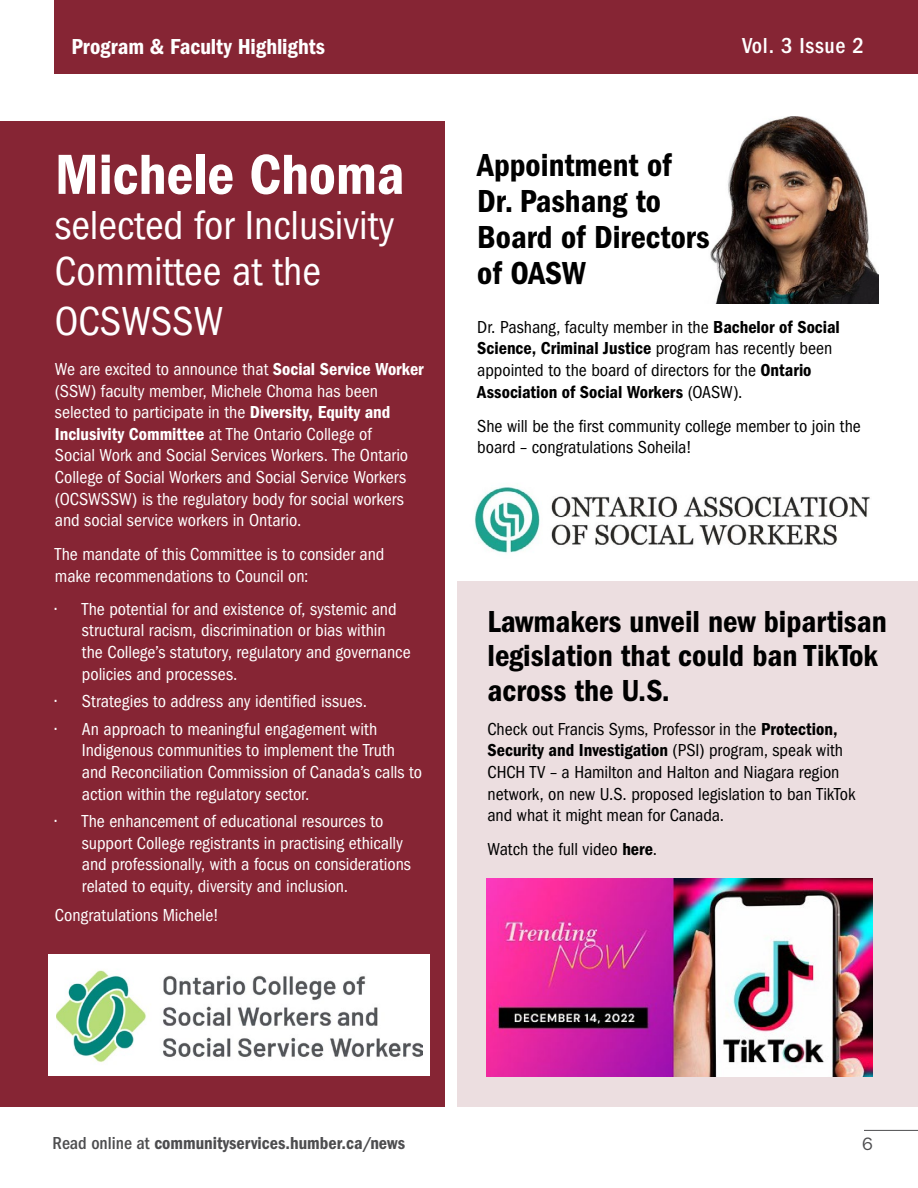
<style>
.page{position:relative;width:918px;height:1188px;background:#fff}
.page>*{position:absolute;margin:0;border:0;box-sizing:border-box;transform-origin:0 0}
.Body_copy_-_p{font:58.5px "ITC Franklin Gothic Std Dm Cd";color:#fff}
.Body_copy_-_p-2{font:condensed 42px/48px "ITC Franklin Gothic Std";color:#fff}
.Body_copy_-_p-3{font:33px/36px "ITC Franklin Gothic Std Dm Cd";color:#000}
.Body_copy_-_p-4{font:31.5px/34.5px "ITC Franklin Gothic Std Dm Cd";color:#000}
.t1{font:22.5px "ITC Franklin Gothic Std Dm Cd";color:#fff}
.t2{font:500 condensed 22.5px "ITC Franklin Gothic Std";letter-spacing:.03em;color:#fff}
.Bullet_-_p{font:condensed 18px/21.6px "ITC Franklin Gothic Std";color:#fff}
.Body_copy_-_p-5{font:condensed 18px/21.6px "ITC Franklin Gothic Std";letter-spacing:-.005em;color:#000}
.Body_copy_-_p-6{font:condensed 18px/21.6px "ITC Franklin Gothic Std";color:#fff}
.t3{font:18px "ITC Franklin Gothic Std Dm Cd";color:#4d4d4f}
.t4{font:18px "ITC Franklin Gothic Std";color:#4d4d4f}
.s1{font-family:"ITC Franklin Gothic Std Dm Cd";font-stretch:normal}
.s2{font-family:"ITC Franklin Gothic Std";font-weight:500;font-stretch:condensed}
</style>
<div class="page">
<hr style="left:864px;top:1130px;width:54px;height:1px;background:#4d4d4f">
<div style="left:0;top:121px;width:444px;height:986px;background:#862534"></div>
<div style="left:48px;top:954px;width:382px;height:122px;background:#fff"></div>
<div style="left:54px;top:0;width:864px;height:74px;background:#862534"></div>
<img style="left:57px;top:970px;width:366px;height:93px">
<img style="left:474px;top:487px;width:396px;height:66px">
<img style="left:710px;top:116px;width:169px;height:188px">
<div style="left:457px;top:581px;width:461px;height:526px;background:#ecdee0"></div>
<img style="left:486px;top:878px;width:387px;height:198px">
<p class="t1" style="left:71px;top:34px;width:255px">Program &amp; Faculty Highlights</p>
<p class="t2" style="left:742px;top:32px;width:123px">Vol. 3 Issue 2</p>
<p class="Body_copy_-_p" style="left:55px;top:141px;width:351px">Michele Choma</p>
<p class="Body_copy_-_p-2" style="left:55px;top:201px;width:341px">selected for Inclusivity<br>Committee at the<br>OCSWSSW</p>
<p class="Body_copy_-_p-6" style="left:55px;top:358px;width:370px">We are excited to announce that <span class="s1">Social Service Worker </span>(SSW) faculty member, Michele Choma has been selected to participate in the <span class="s1">Diversity, Equity and Inclusivity Committee</span> at The Ontario College of<br>Social Work and Social Services Workers. The Ontario College of Social Workers and Social Service Workers (OCSWSSW) is the regulatory body for social workers and social service workers in Ontario.</p>
<p class="Body_copy_-_p-6" style="left:55px;top:544px;width:331px">The mandate of this Committee is to consider and make recommendations to Council on:</p>
<p class="Bullet_-_p" style="left:82px;top:598px;width:330px;text-indent:-27px">• The potential for and existence of, systemic and structural racism, discrimination or bias within the College’s statutory, regulatory and governance policies and processes.</p>
<p class="Bullet_-_p" style="left:55px;top:691px;width:314px">• Strategies to address any identified issues.</p>
<p class="Bullet_-_p" style="left:82px;top:718px;width:342px;text-indent:-27px">• An approach to meaningful engagement with Indigenous communities to implement the Truth and Reconciliation Commission of Canada’s calls to action within the regulatory sector.</p>
<p class="Bullet_-_p" style="left:82px;top:811px;width:331px;text-indent:-27px">• The enhancement of educational resources to support College registrants in practising ethically and professionally, with a focus on considerations related to equity, diversity and inclusion.</p>
<p class="Body_copy_-_p-6" style="left:55px;top:904px;width:166px">Congratulations Michele!</p>
<p class="Body_copy_-_p-3" style="left:477px;top:148px;width:234px">Appointment of<br>Dr. Pashang to<br>Board of Directors of OASW</p>
<p class="Body_copy_-_p-5" style="left:477px;top:316px;width:364px">Dr. Pashang, faculty member in the <span class="s1">Bachelor of Social Science, Criminal Justice</span> program has recently been appointed to the board of directors for the <span class="s1">Ontario Association of Social Workers</span> (OASW).</p>
<p class="Body_copy_-_p-5" style="left:477px;top:415px;width:385px">She will be the first community college member to join the board – congratulations Soheila!</p>
<p class="Body_copy_-_p-4" style="left:488px;top:604px;width:401px">Lawmakers unveil new bipartisan legislation that could ban TikTok across the U.S.</p>
<p class="Body_copy_-_p-5" style="left:488px;top:718px;width:370px">Check out Francis Syms, Professor in the <span class="s1">Protection, Security and Investigation</span> (PSI) program, speak with CHCH TV – a Hamilton and Halton and Niagara region network, on new U.S. proposed legislation to ban TikTok and what it might mean for Canada.</p>
<p class="Body_copy_-_p-5" style="left:488px;top:839px;width:171px">Watch the full video <span class="s1">here</span>.</p>
<p class="t3" style="left:52px;top:1133px;width:354px"><span class="s2">Read online at</span> communityservices.humber.ca/news</p>
<p class="t4" style="left:862px;top:1134px;width:12px">6</p>
</div>
